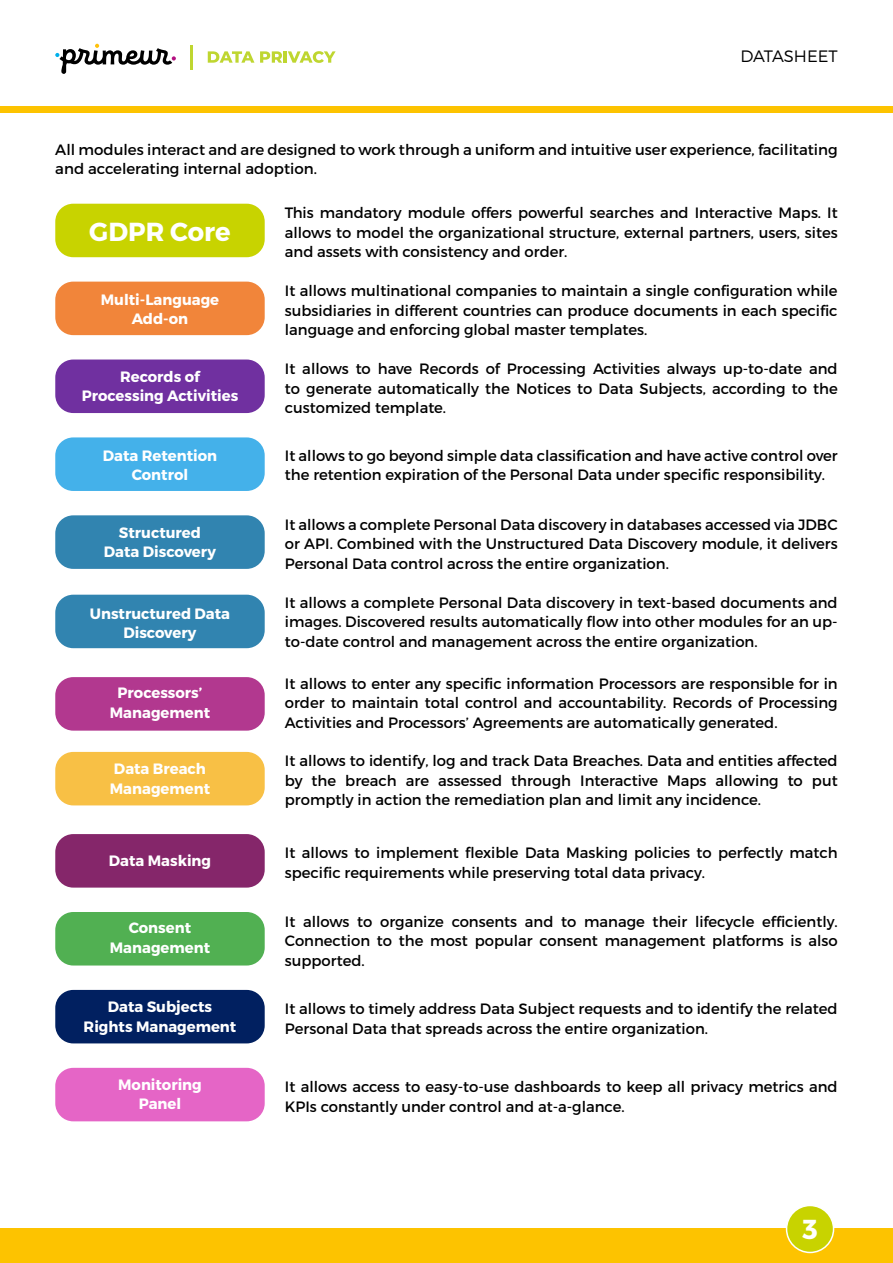
<style>
.page{position:relative;width:893px;height:1263px;background:#fff}
.page>*{position:absolute;margin:0;border:0;box-sizing:border-box;transform-origin:0 0}
.t1{font:700 27.45px "Montserrat";color:#fff}
.t2{font:700 26.1px "Montserrat";color:#fff}
.t3{font:300 16.5px "Montserrat";letter-spacing:-.005em;color:#000}
.t4{font:15px/19.5px "Montserrat";color:#000;text-align:justify}
.t5{font:700 15px/19.5px "Montserrat";color:#fff;text-align:center}
</style>
<div class="page">
<div style="left:0;top:106px;width:893px;height:7px;background:#fdc300"></div>
<svg style="left:55px;top:44px;width:121px;height:30px"></svg>
<svg style="left:208px;top:51px;width:46px;height:12px"></svg>
<svg style="left:260px;top:51px;width:76px;height:12px"></svg>
<hr style="left:190px;top:46px;width:2px;height:24px;background:#bfd630">
<div style="left:55px;top:204px;width:210px;height:53px;background:#c8d300;border-radius:18px"></div>
<div style="left:55px;top:282px;width:210px;height:53px;background:#f1853a;border-radius:18px"></div>
<div style="left:55px;top:359px;width:210px;height:54px;background:#7030a0;border-radius:18px"></div>
<div style="left:55px;top:437px;width:210px;height:54px;background:#44b1ea;border-radius:18px"></div>
<div style="left:0;top:1229px;width:893px;height:34px;background:#fdc300"></div>
<div style="left:787px;top:1205px;width:46px;height:47px;background:#c8d300;border-radius:50%"></div>
<div style="left:786px;top:1205px;width:48px;height:48px;border:2px solid #fff;border-radius:50%"></div>
<div style="left:55px;top:515px;width:210px;height:54px;background:#3184b0;border-radius:18px"></div>
<div style="left:55px;top:595px;width:210px;height:53px;background:#3184b0;border-radius:18px"></div>
<div style="left:55px;top:752px;width:210px;height:53px;background:#f8c045;border-radius:18px"></div>
<div style="left:55px;top:912px;width:210px;height:53px;background:#51b052;border-radius:18px"></div>
<div style="left:55px;top:990px;width:210px;height:53px;background:#012060;border-radius:18px"></div>
<div style="left:55px;top:834px;width:210px;height:54px;background:#85266a;border-radius:18px"></div>
<div style="left:55px;top:1068px;width:210px;height:53px;background:#e565c6;border-radius:18px"></div>
<div style="left:55px;top:677px;width:210px;height:54px;background:#b2388f;border-radius:18px"></div>
<p class="t3" style="left:740px;top:46px;width:99px">DATASHEET</p>
<p class="t4" style="left:55px;top:140px;width:784px">All modules interact and are designed to work through a uniform and intuitive user experience, facilitating and accelerating internal adoption.</p>
<p class="t4" style="left:285px;top:203px;width:554px">This mandatory module offers powerful searches and Interactive Maps. It allows to model the organizational structure, external partners, users, sites and assets with consistency and order.</p>
<p class="t4" style="left:285px;top:281px;width:554px">It allows multinational companies to maintain a single configuration while subsidiaries in different countries can produce documents in each specific language and enforcing global master templates.</p>
<p class="t4" style="left:285px;top:359px;width:554px">It allows to have Records of Processing Activities always up-to-date and to generate automatically the Notices to Data Subjects, according to the customized template.</p>
<p class="t4" style="left:285px;top:445px;width:554px">It allows to go beyond simple data classification and have active control over the retention expiration of the Personal Data under specific responsibility.</p>
<h2 class="t2" style="left:89px;top:215px;width:143px">GDPR Core</h2>
<p class="t5" style="left:101px;top:290px;width:120px">Multi-Language<br>Add-on</p>
<p class="t5" style="left:82px;top:367px;width:158px">Records of<br>Processing Activities</p>
<p class="t5" style="left:103px;top:446px;width:116px">Data Retention<br>Control</p>
<p class="t5" style="left:104px;top:523px;width:114px">Structured<br>Data Discovery</p>
<p class="t5" style="left:90px;top:604px;width:142px">Unstructured Data<br>Discovery</p>
<p class="t5" style="left:110px;top:683px;width:102px">Processors’<br>Management</p>
<p class="t5" style="left:110px;top:759px;width:102px;text-align:left">Data Breach<br>Management</p>
<p class="t5" style="left:109px;top:851px;width:104px">Data Masking</p>
<p class="t5" style="left:110px;top:918px;width:102px">Consent<br>Management</p>
<p class="t5" style="left:84px;top:997px;width:154px">Data Subjects<br>Rights Management</p>
<p class="t5" style="left:118px;top:1075px;width:85px">Monitoring<br>Panel</p>
<p class="t4" style="left:285px;top:515px;width:554px">It allows a complete Personal Data discovery in databases accessed via JDBC or API. Combined with the Unstructured Data Discovery module, it delivers Personal Data control across the entire organization.</p>
<p class="t4" style="left:285px;top:593px;width:554px">It allows a complete Personal Data discovery in text-based documents and images. Discovered results automatically flow into other modules for an up&shy;to-date control and management across the entire organization.</p>
<p class="t4" style="left:285px;top:673px;width:554px">It allows to enter any specific information Processors are responsible for in order to maintain total control and accountability. Records of Processing Activities and Processors’ Agreements are automatically generated.</p>
<p class="t4" style="left:285px;top:751px;width:554px">It allows to identify, log and track Data Breaches. Data and entities affected by the breach are assessed through Interactive Maps allowing to put promptly in action the remediation plan and limit any incidence.</p>
<p class="t4" style="left:285px;top:843px;width:554px">It allows to implement flexible Data Masking policies to perfectly match specific requirements while preserving total data privacy.</p>
<p class="t4" style="left:285px;top:911px;width:554px">It allows to organize consents and to manage their lifecycle efficiently.<br>Connection to the most popular consent management platforms is also supported.</p>
<p class="t4" style="left:285px;top:999px;width:554px">It allows to timely address Data Subject requests and to identify the related<br>Personal Data that spreads across the entire organization.</p>
<p class="t4" style="left:285px;top:1077px;width:554px">It allows access to easy-to-use dashboards to keep all privacy metrics and<br>KPIs constantly under control and at-a-glance.</p>
<h1 class="t1" style="left:802px;top:1212px;width:17px">3</h1>
</div>
